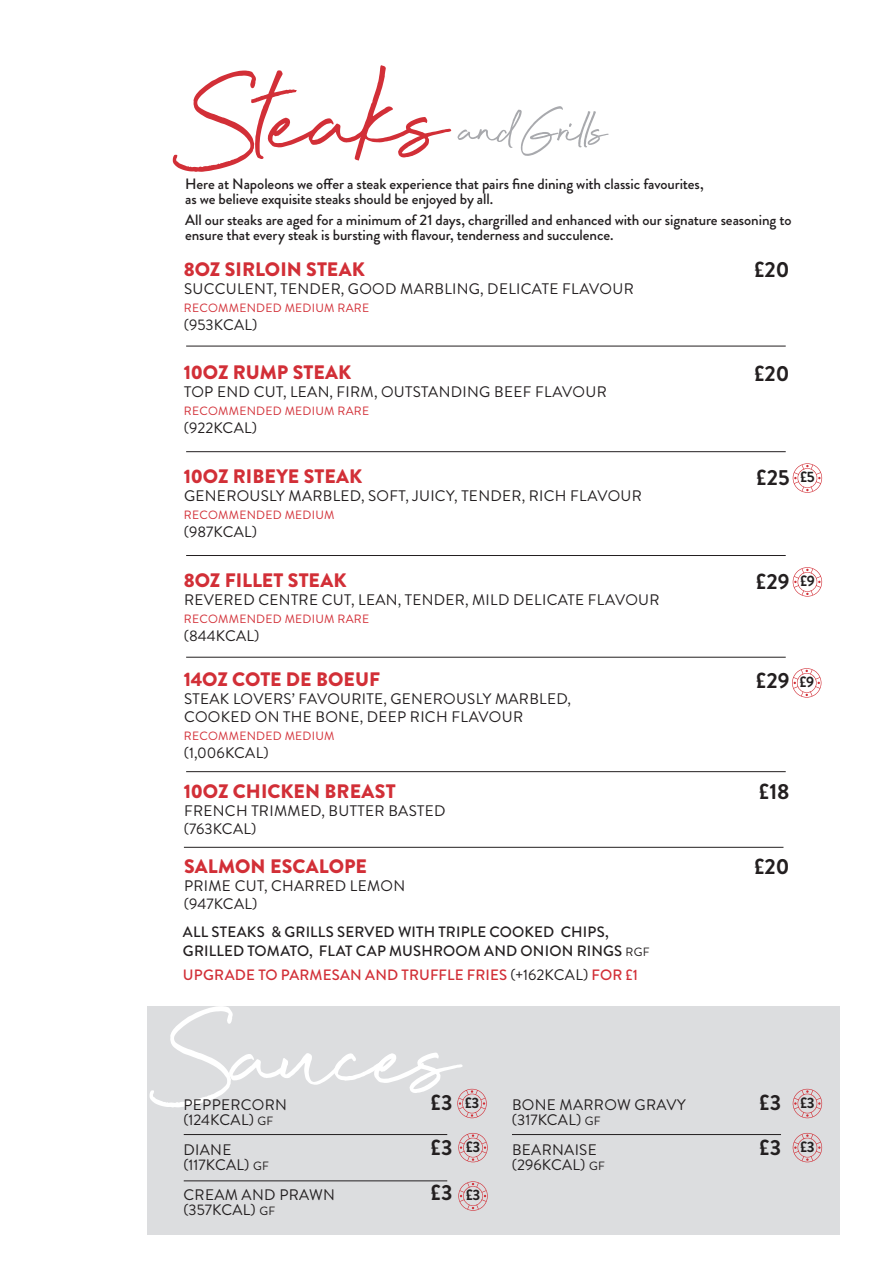
<style>
.page{position:relative;width:893px;height:1263px;background:#fff}
.page>*{position:absolute;margin:0;border:0;box-sizing:border-box;transform-origin:0 0}
.t1{font:150px "Beyond Infinity";letter-spacing:-.01em;color:#fff}
.t2{font:59.25px "Beyond Infinity";letter-spacing:-.05em;color:#a8a9ad}
.t3{font:700 21.9px "Brandon Grotesque";color:#231f20}
.t4{font:900 19.5px "Brandon Grotesque";color:#d22f37}
.t5{font:15.3px/30px "Brandon Grotesque";letter-spacing:.02em;color:#231f20}
.t6{font:500 15px/15px "Brandon Grotesque";letter-spacing:-.005em;color:#231f20}
.t7{font:500 15px "Brandon Grotesque";letter-spacing:.01em;color:#d22f37}
.t8{font:700 15px "Brandon Grotesque";color:#231f20}
.t9{font:12px "Brandon Grotesque";letter-spacing:.02em;color:#d22f37}
.s1{font-size:150px;color:#d22f37}
.s2{font-weight:400;font-size:12px}
.s3{font-weight:400;font-size:15.3px;color:#231f20}
.s4{font-size:12px}
</style>
<div class="page">
<div style="left:147px;top:1006px;width:693px;height:229px;background:#dcdddf"></div>
<hr style="left:184px;top:1134px;width:263px;height:1px;background:#231f20">
<svg style="left:792px;top:463px;width:30px;height:30px"></svg>
<svg style="left:792px;top:567px;width:30px;height:30px"></svg>
<svg style="left:792px;top:668px;width:30px;height:30px"></svg>
<svg style="left:792px;top:1089px;width:30px;height:29px"></svg>
<svg style="left:792px;top:1133px;width:30px;height:29px"></svg>
<svg style="left:457px;top:1089px;width:30px;height:29px"></svg>
<svg style="left:458px;top:1133px;width:30px;height:29px"></svg>
<hr style="left:184px;top:1180px;width:263px;height:1px;background:#231f20">
<hr style="left:512px;top:1134px;width:269px;height:1px;background:#231f20">
<svg style="left:458px;top:1181px;width:30px;height:30px"></svg>
<hr style="left:186px;top:346px;width:600px;height:1px;background:#231f20">
<hr style="left:186px;top:451px;width:600px;height:1px;background:#231f20">
<hr style="left:186px;top:555px;width:600px;height:1px;background:#231f20">
<hr style="left:186px;top:657px;width:600px;height:1px;background:#231f20">
<hr style="left:186px;top:771px;width:600px;height:1px;background:#231f20">
<hr style="left:184px;top:847px;width:599px;height:1px;background:#231f20">
<h2 class="t2" style="left:170px;top:106px;width:438px"><span class="s1">Steaks</span> and Grills</h2>
<p class="t6" style="left:185px;top:178px;width:520px">Here at Napoleons we offer a steak experience that pairs fine dining with classic favourites, as we believe exquisite steaks should be enjoyed by all.</p>
<p class="t6" style="left:185px;top:214px;width:608px">All our steaks are aged for a minimum of 21 days, chargrilled and enhanced with our signature seasoning to ensure that every steak is bursting with flavour, tenderness and succulence.</p>
<p class="t4" style="left:184px;top:257px;width:182px">8OZ SIRLOIN STEAK</p>
<p class="t5" style="left:184px;top:274px;width:451px">SUCCULENT, TENDER, GOOD MARBLING, DELICATE FLAVOUR</p>
<p class="t9" style="left:184px;top:303px;width:187px">RECOMMENDED MEDIUM RARE</p>
<p class="t5" style="left:184px;top:310px;width:75px">(953KCAL)</p>
<h3 class="t3" style="left:754px;top:257px;width:37px">£20</h3>
<p class="t4" style="left:184px;top:361px;width:169px">10OZ RUMP STEAK</p>
<p class="t5" style="left:184px;top:378px;width:424px">TOP END CUT, LEAN, FIRM, OUTSTANDING BEEF FLAVOUR</p>
<p class="t9" style="left:184px;top:406px;width:187px">RECOMMENDED MEDIUM RARE</p>
<p class="t5" style="left:184px;top:414px;width:75px">(922KCAL)</p>
<h3 class="t3" style="left:754px;top:361px;width:37px">£20</h3>
<p class="t4" style="left:184px;top:465px;width:180px">10OZ RIBEYE STEAK</p>
<p class="t5" style="left:184px;top:482px;width:459px">GENEROUSLY MARBLED, SOFT, JUICY, TENDER, RICH FLAVOUR</p>
<p class="t9" style="left:184px;top:510px;width:152px">RECOMMENDED MEDIUM</p>
<p class="t5" style="left:184px;top:518px;width:75px">(987KCAL)</p>
<h3 class="t3" style="left:756px;top:464px;width:35px">£25</h3>
<p class="t8" style="left:800px;top:468px;width:16px">£5</p>
<p class="t4" style="left:184px;top:569px;width:164px">8OZ FILLET STEAK</p>
<p class="t5" style="left:184px;top:586px;width:477px">REVERED CENTRE CUT, LEAN, TENDER, MILD DELICATE FLAVOUR</p>
<p class="t9" style="left:184px;top:614px;width:187px">RECOMMENDED MEDIUM RARE</p>
<p class="t5" style="left:184px;top:622px;width:77px">(844KCAL)</p>
<h3 class="t3" style="left:756px;top:568px;width:35px">£29</h3>
<p class="t8" style="left:800px;top:572px;width:16px">£9</p>
<p class="t4" style="left:184px;top:668px;width:198px">14OZ COTE DE BOEUF</p>
<p class="t5" style="left:184px;top:691px;width:389px;line-height:18px">STEAK LOVERS’ FAVOURITE, GENEROUSLY MARBLED,<br>COOKED ON THE BONE, DEEP RICH FLAVOUR</p>
<p class="t9" style="left:184px;top:731px;width:152px">RECOMMENDED MEDIUM</p>
<p class="t5" style="left:184px;top:739px;width:86px">(1,006KCAL)</p>
<p class="t4" style="left:184px;top:779px;width:213px">10OZ CHICKEN BREAST</p>
<p class="t5" style="left:184px;top:802px;width:263px;line-height:18px">FRENCH TRIMMED, BUTTER BASTED (763KCAL)</p>
<p class="t4" style="left:184px;top:855px;width:184px">SALMON ESCALOPE</p>
<p class="t5" style="left:184px;top:877px;width:223px;line-height:18px">PRIME CUT, CHARRED LEMON (947KCAL)</p>
<p class="t6" style="left:183px;top:924px;width:468px;line-height:19.2px">ALL STEAKS &amp; GRILLS SERVED WITH TRIPLE COOKED CHIPS,<br>GRILLED TOMATO, FLAT CAP MUSHROOM AND ONION RINGS <span class="s2">RGF</span></p>
<p class="t7" style="left:183px;top:969px;width:456px">UPGRADE TO PARMESAN AND TRUFFLE FRIES <span class="s3">(+162KCAL)</span> FOR £1</p>
<h3 class="t3" style="left:756px;top:668px;width:35px">£29</h3>
<h3 class="t3" style="left:759px;top:779px;width:32px">£18</h3>
<h3 class="t3" style="left:754px;top:854px;width:37px">£20</h3>
<h1 class="t1" style="left:147px;top:995px;width:312px">Sauces</h1>
<p class="t5" style="left:183px;top:1091px;width:105px">PEPPERCORN</p>
<h3 class="t3" style="left:431px;top:1090px;width:23px">£3</h3>
<p class="t5" style="left:183px;top:1106px;width:91px">(124KCAL) <span class="s4">GF<br></span>DIANE</p>
<p class="t8" style="left:465px;top:1094px;width:16px">£3</p>
<p class="t8" style="left:466px;top:1138px;width:16px">£3</p>
<p class="t8" style="left:466px;top:1186px;width:16px">£3</p>
<h3 class="t3" style="left:431px;top:1135px;width:23px">£3</h3>
<p class="t5" style="left:183px;top:1151px;width:153px">(117KCAL) <span class="s4">GF<br></span>CREAM AND PRAWN</p>
<h3 class="t3" style="left:431px;top:1180px;width:23px">£3</h3>
<p class="t5" style="left:183px;top:1196px;width:93px">(357KCAL) <span class="s4">GF</span></p>
<p class="t5" style="left:512px;top:1091px;width:175px">BONE MARROW GRAVY</p>
<h3 class="t3" style="left:759px;top:1090px;width:23px">£3</h3>
<p class="t5" style="left:512px;top:1106px;width:90px">(317KCAL) <span class="s4">GF<br></span>BEARNAISE</p>
<h3 class="t3" style="left:759px;top:1135px;width:23px">£3</h3>
<p class="t5" style="left:512px;top:1151px;width:94px">(296KCAL) <span class="s4">GF</span></p>
<p class="t8" style="left:799px;top:673px;width:16px">£9</p>
<p class="t8" style="left:800px;top:1094px;width:16px">£3</p>
<p class="t8" style="left:800px;top:1138px;width:16px">£3</p>
</div>
